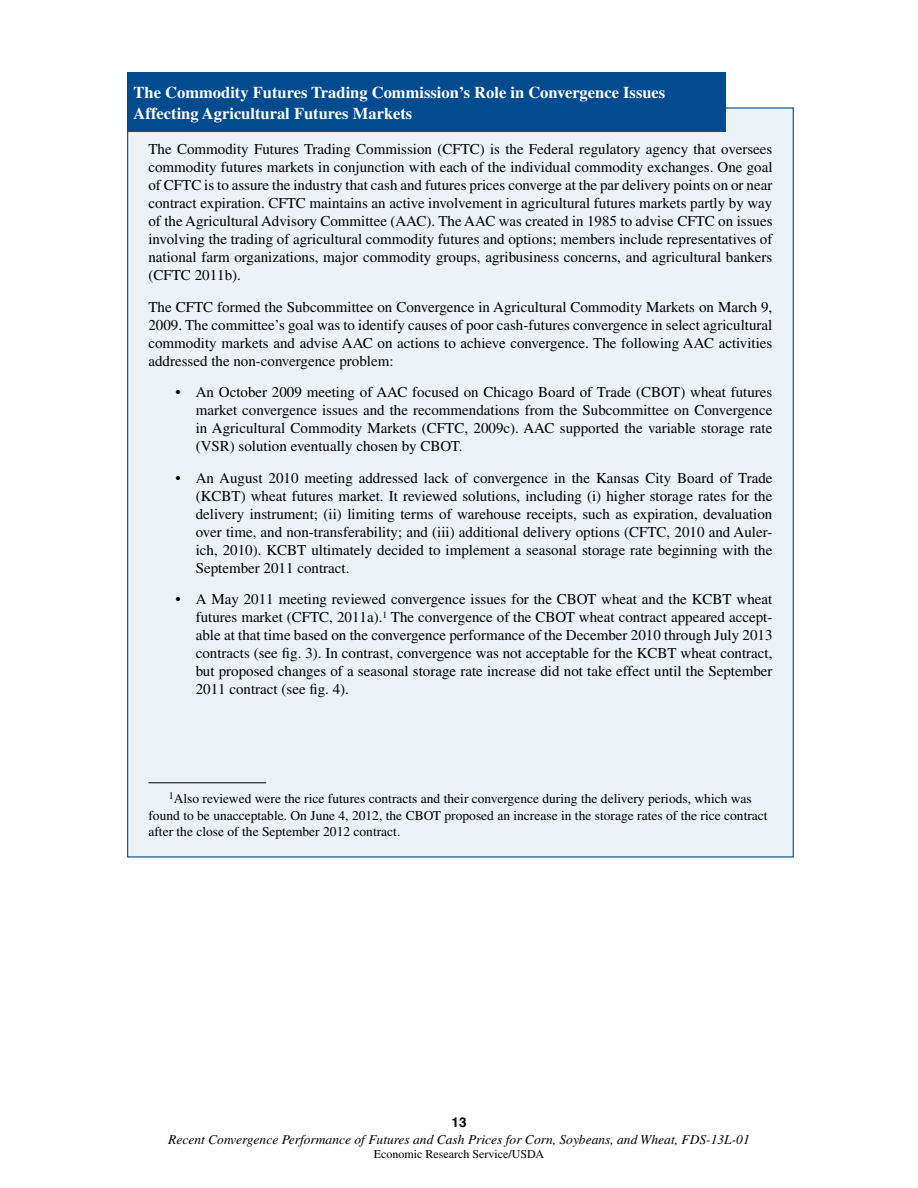
<style>
.page{position:relative;width:918px;height:1188px;background:#fff}
.page>*{position:absolute;margin:0;border:0;box-sizing:border-box;transform-origin:0 0}
.t1{font:700 16.5px/21px "Times";color:#fff}
.t2{font:15px/18px "Times";color:#000;text-align:justify}
.t3{font:13.5px/16.5px "Times";color:#000}
.t4{font:italic 13.5px "Times";color:#000}
.t5{font:700 13.5px "Helvetica";color:#000}
.t6{font:12px "Times";color:#000}
</style>
<div class="page">
<div style="left:128px;top:108px;width:665px;height:749px;background:#edf2f7"></div>
<hr style="left:148px;top:782px;width:118px;height:1px;background:#000">
<div style="left:127px;top:72px;width:598px;height:60px;background:#004b8d"></div>
<p class="t1" style="left:134px;top:81px;width:533px">The Commodity Futures Trading Commission’s Role in Convergence Issues<br>Affecting Agricultural Futures Markets</p>
<p class="t2" style="left:148px;top:140px;width:626px">The Commodity Futures Trading Commission (CFTC) is the Federal regulatory agency that oversees commodity futures markets in conjunction with each of the individual commodity exchanges. One goal of CFTC is to assure the industry that cash and futures prices converge at the par delivery points on or near contract expiration. CFTC maintains an active involvement in agricultural futures markets partly by way of the Agricultural Advisory Committee (AAC). The AAC was created in 1985 to advise CFTC on issues involving the trading of agricultural commodity futures and options; members include representatives of national farm organizations, major commodity groups, agribusiness concerns, and agricultural bankers (CFTC 2011b).</p>
<p class="t2" style="left:148px;top:297px;width:626px">The CFTC formed the Subcommittee on Convergence in Agricultural Commodity Markets on March 9, 2009. The committee’s goal was to identify causes of poor cash-futures convergence in select agricultural commodity markets and advise AAC on actions to achieve convergence. The following AAC activities addressed the non-convergence problem:</p>
<p class="t2" style="left:196px;top:383px;width:578px;text-indent:-20px">• An October 2009 meeting of AAC focused on Chicago Board of Trade (CBOT) wheat futures market convergence issues and the recommendations from the Subcommittee on Convergence in Agricultural Commodity Markets (CFTC, 2009c). AAC supported the variable storage rate (VSR) solution eventually chosen by CBOT.</p>
<p class="t2" style="left:196px;top:468px;width:578px;text-indent:-20px">• An August 2010 meeting addressed lack of convergence in the Kansas City Board of Trade (KCBT) wheat futures market. It reviewed solutions, including (i) higher storage rates for the delivery instrument; (ii) limiting terms of warehouse receipts, such as expiration, devaluation over time, and non-transferability; and (iii) additional delivery options (CFTC, 2010 and Auler&shy;ich, 2010). KCBT ultimately decided to implement a seasonal storage rate beginning with the September 2011 contract.</p>
<p class="t2" style="left:196px;top:590px;width:578px;text-indent:-20px">• A May 2011 meeting reviewed convergence issues for the CBOT wheat and the KCBT wheat futures market (CFTC, 2011a).<sup>1</sup> The convergence of the CBOT wheat contract appeared accept&shy;able at that time based on the convergence performance of the December 2010 through July 2013 contracts (see fig. 3). In contrast, convergence was not acceptable for the KCBT wheat contract, but proposed changes of a seasonal storage rate increase did not take effect until the September 2011 contract (see fig. 4).</p>
<p class="t3" style="left:148px;top:790px;width:621px;text-indent:20px"><sup>1</sup>Also reviewed were the rice futures contracts and their convergence during the delivery periods, which was found to be unacceptable. On June 4, 2012, the CBOT proposed an increase in the storage rates of the rice contract after the close of the September 2012 contract.</p>
<p class="t5" style="left:451px;top:1114px;width:17px">13</p>
<p class="t4" style="left:168px;top:1132px;width:583px">Recent Convergence Performance of Futures and Cash Prices for Corn, Soybeans, and Wheat, FDS-13L-01</p>
<p class="t6" style="left:374px;top:1147px;width:172px">Economic Research Service/USDA</p>
</div>
